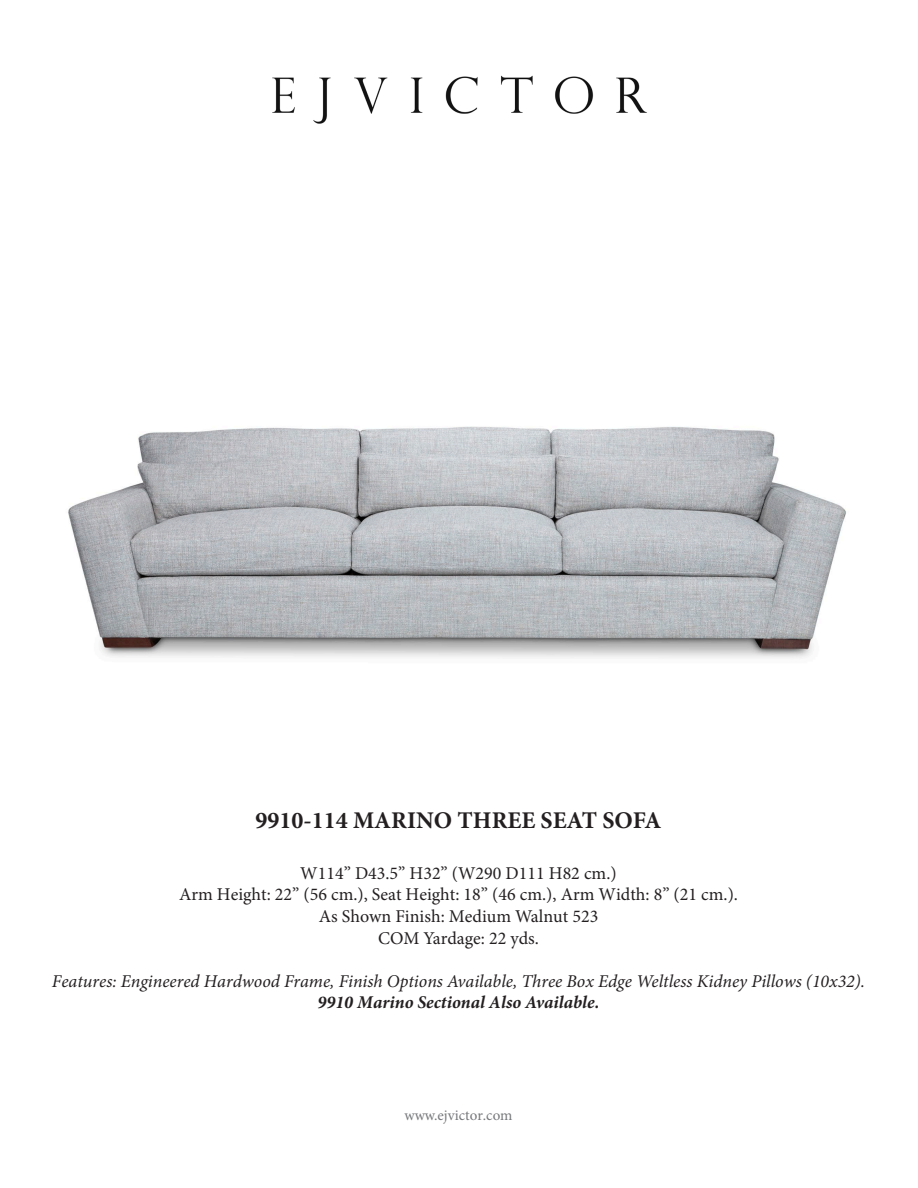
<style>
.page{position:relative;width:918px;height:1188px;background:#fff}
.page>*{position:absolute;margin:0;border:0;box-sizing:border-box;transform-origin:0 0}
.t1{font:700 24px "Minion Pro";color:#231f20}
.t2{font:18px/21.6px "Minion Pro";color:#231f20;text-align:center}
.t3{font:italic 18px/21.5px "Minion Pro";color:#231f20;text-align:center}
.t4{font:15px "Minion Pro";color:#76787b}
.s1{font-weight:700}
</style>
<div class="page">
<img style="left:272px;top:75px;width:375px;height:49px">
<img style="left:68px;top:426px;width:778px;height:232px">
<p class="t1" style="left:256px;top:804px;width:407px">9910-114 MARINO THREE SEAT SOFA</p>
<p class="t2" style="left:179px;top:862px;width:561px">W114” D43.5” H32” (W290 D111 H82 cm.)<br>Arm Height: 22” (56 cm.), Seat Height: 18” (46 cm.), Arm Width: 8” (21 cm.).<br>As Shown Finish: Medium Walnut 523<br>COM Yardage: 22 yds.</p>
<p class="t3" style="left:52px;top:970px;width:815px">Features: Engineered Hardwood Frame, Finish Options Available, Three Box Edge Weltless Kidney Pillows (10x32).<br><span class="s1">9910 Marino Sectional Also Available.</span></p>
<p class="t4" style="left:404px;top:1106px;width:110px">www.ejvictor.com</p>
</div>
